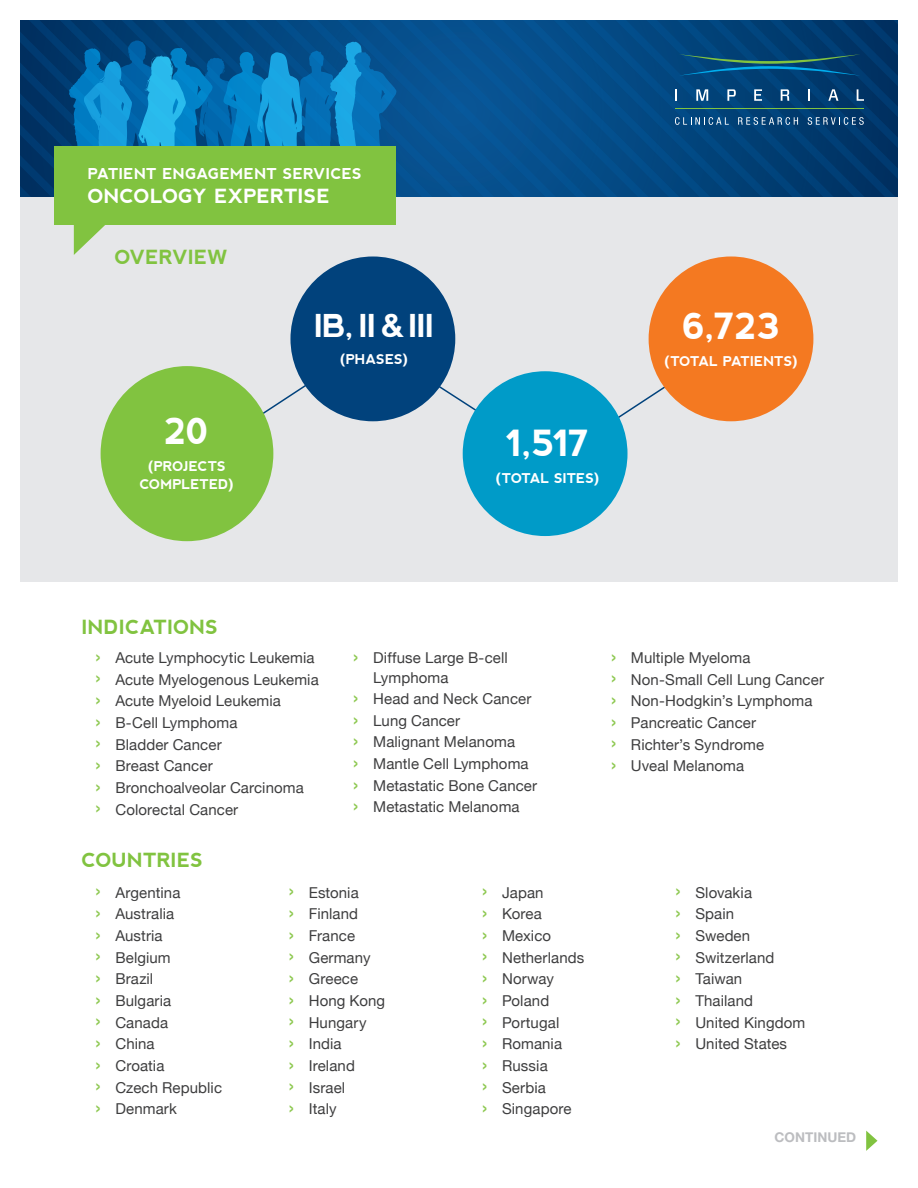
<style>
.page{position:relative;width:918px;height:1188px;background:#fff}
.page>*{position:absolute;margin:0;border:0;box-sizing:border-box;transform-origin:0 0}
.t1{font:700 36px "nevis";letter-spacing:-.04em;color:#fff}
.t2{font:700 31.5px "nevis";letter-spacing:-.03em;color:#fff}
.Headline{font:700 19.5px "nevis";letter-spacing:.005em;color:#81c340}
.t3{font:700 19.5px "nevis";letter-spacing:.005em;color:#fff}
.t4{font:15px/19.5px "Helvetica Neue";letter-spacing:.005em;color:#3e3e3f}
.t5{font:700 15px "nevis";letter-spacing:.015em;color:#fff}
.t6{font:700 13.5px/18px "nevis";letter-spacing:-.005em;color:#fff;text-align:center}
.t7{font:700 13.5px "Helvetica Neue LT Pro";color:#bcbdc0}
.s1{font-size:22.5px;color:#8dc850}
</style>
<div class="page">
<svg style="left:515px;top:20px;width:138px;height:177px;background:#044d8a"></svg>
<div style="left:396px;top:20px;width:119px;height:177px;background:#075392"></div>
<svg style="left:20px;top:20px;width:376px;height:177px;background:#0765a1"></svg>
<svg style="left:866px;top:1131px;width:11px;height:20px"></svg>
<svg style="left:653px;top:20px;width:245px;height:177px;background:#054376"></svg>
<div style="left:20px;top:197px;width:878px;height:385px;background:#e6e7e9"></div>
<svg style="left:196px;top:337px;width:541px;height:128px"></svg>
<div style="left:101px;top:366px;width:172px;height:175px;background:#81c340;border-radius:50%"></div>
<div style="left:463px;top:371px;width:165px;height:165px;background:#009bc8;border-radius:50%"></div>
<div style="left:290px;top:256px;width:165px;height:165px;background:#01427c;border-radius:50%"></div>
<div style="left:649px;top:256px;width:164px;height:165px;background:#f47921;border-radius:50%"></div>
<svg style="left:74px;top:225px;width:31px;height:30px"></svg>
<div style="left:54px;top:146px;width:342px;height:79px;background:#81c340"></div>
<p class="t5" style="left:88px;top:165px;width:276px">PATIENT ENGAGEMENT SERVICES</p>
<h3 class="t3" style="left:88px;top:185px;width:244px">ONCOLOGY EXPERTISE</h3>
<p class="Headline" style="left:115px;top:246px;width:115px">OVERVIEW</p>
<p class="t1" style="left:164px;top:411px;width:47px">20</p>
<p class="t6" style="left:140px;top:457px;width:96px">(PROJECTS<br>COMPLETED)</p>
<p class="t2" style="left:314px;top:307px;width:122px">IB, II &amp; III</p>
<p class="t6" style="left:340px;top:350px;width:70px">(PHASES)</p>
<p class="t1" style="left:505px;top:423px;width:86px">1,517</p>
<p class="t6" style="left:496px;top:469px;width:105px">(TOTAL SITES)</p>
<p class="t1" style="left:682px;top:306px;width:100px">6,723</p>
<p class="t6" style="left:664px;top:352px;width:135px">(TOTAL PATIENTS)</p>
<p class="Headline" style="left:82px;top:615px;width:138px">INDICATIONS</p>
<p class="t4" style="left:95px;top:648px;width:221px"><span class="s1">›</span> Acute Lymphocytic Leukemia</p>
<p class="t4" style="left:95px;top:669px;width:225px"><span class="s1">›</span> Acute Myelogenous Leukemia</p>
<p class="t4" style="left:95px;top:691px;width:187px"><span class="s1">›</span> Acute Myeloid Leukemia</p>
<p class="t4" style="left:95px;top:713px;width:144px"><span class="s1">›</span> B-Cell Lymphoma</p>
<p class="t4" style="left:95px;top:734px;width:128px"><span class="s1">›</span> Bladder Cancer</p>
<p class="t4" style="left:95px;top:756px;width:119px"><span class="s1">›</span> Breast Cancer</p>
<p class="t4" style="left:95px;top:778px;width:210px"><span class="s1">›</span> Bronchoalveolar Carcinoma</p>
<p class="t4" style="left:95px;top:799px;width:145px"><span class="s1">›</span> Colorectal Cancer</p>
<p class="t4" style="left:373px;top:648px;width:136px;text-indent:-20px"><span class="s1">›</span> Diffuse Large B-cell<br>Lymphoma</p>
<p class="t4" style="left:353px;top:689px;width:180px"><span class="s1">›</span> Head and Neck Cancer</p>
<p class="t4" style="left:353px;top:711px;width:109px"><span class="s1">›</span> Lung Cancer</p>
<p class="t4" style="left:353px;top:732px;width:164px"><span class="s1">›</span> Malignant Melanoma</p>
<p class="t4" style="left:353px;top:754px;width:177px"><span class="s1">›</span> Mantle Cell Lymphoma</p>
<p class="t4" style="left:353px;top:776px;width:186px"><span class="s1">›</span> Metastatic Bone Cancer</p>
<p class="t4" style="left:353px;top:797px;width:168px"><span class="s1">›</span> Metastatic Melanoma</p>
<p class="Headline" style="left:82px;top:849px;width:123px">COUNTRIES</p>
<p class="t4" style="left:95px;top:882px;width:87px"><span class="s1">›</span> Argentina</p>
<p class="t4" style="left:95px;top:904px;width:81px"><span class="s1">›</span> Australia</p>
<p class="t4" style="left:95px;top:926px;width:69px"><span class="s1">›</span> Austria</p>
<p class="t4" style="left:95px;top:947px;width:77px"><span class="s1">›</span> Belgium</p>
<p class="t4" style="left:95px;top:969px;width:60px"><span class="s1">›</span> Brazil</p>
<p class="t4" style="left:95px;top:991px;width:78px"><span class="s1">›</span> Bulgaria</p>
<p class="t4" style="left:95px;top:1012px;width:74px"><span class="s1">›</span> Canada</p>
<p class="t4" style="left:95px;top:1034px;width:61px"><span class="s1">›</span> China</p>
<p class="t4" style="left:95px;top:1056px;width:71px"><span class="s1">›</span> Croatia</p>
<p class="t4" style="left:95px;top:1077px;width:128px"><span class="s1">›</span> Czech Republic</p>
<p class="t4" style="left:95px;top:1099px;width:83px"><span class="s1">›</span> Denmark</p>
<p class="t4" style="left:289px;top:882px;width:72px"><span class="s1">›</span> Estonia</p>
<p class="t4" style="left:289px;top:904px;width:71px"><span class="s1">›</span> Finland</p>
<p class="t4" style="left:289px;top:926px;width:68px"><span class="s1">›</span> France</p>
<p class="t4" style="left:289px;top:947px;width:84px"><span class="s1">›</span> Germany</p>
<p class="t4" style="left:289px;top:969px;width:71px"><span class="s1">›</span> Greece</p>
<p class="t4" style="left:289px;top:991px;width:98px"><span class="s1">›</span> Hong Kong</p>
<p class="t4" style="left:289px;top:1012px;width:80px"><span class="s1">›</span> Hungary</p>
<p class="t4" style="left:289px;top:1034px;width:55px"><span class="s1">›</span> India</p>
<p class="t4" style="left:289px;top:1056px;width:68px"><span class="s1">›</span> Ireland</p>
<p class="t4" style="left:289px;top:1077px;width:58px"><span class="s1">›</span> Israel</p>
<p class="t4" style="left:289px;top:1099px;width:50px"><span class="s1">›</span> Italy</p>
<p class="t4" style="left:482px;top:882px;width:63px"><span class="s1">›</span> Japan</p>
<p class="t4" style="left:482px;top:904px;width:62px"><span class="s1">›</span> Korea</p>
<p class="t4" style="left:482px;top:926px;width:71px"><span class="s1">›</span> Mexico</p>
<p class="t4" style="left:482px;top:947px;width:104px"><span class="s1">›</span> Netherlands</p>
<p class="t4" style="left:482px;top:969px;width:74px"><span class="s1">›</span> Norway</p>
<p class="t4" style="left:482px;top:991px;width:69px"><span class="s1">›</span> Poland</p>
<p class="t4" style="left:482px;top:1012px;width:79px"><span class="s1">›</span> Portugal</p>
<p class="t4" style="left:482px;top:1034px;width:82px"><span class="s1">›</span> Romania</p>
<p class="t4" style="left:482px;top:1056px;width:67px"><span class="s1">›</span> Russia</p>
<p class="t4" style="left:482px;top:1077px;width:65px"><span class="s1">›</span> Serbia</p>
<p class="t4" style="left:482px;top:1099px;width:91px"><span class="s1">›</span> Singapore</p>
<p class="t4" style="left:611px;top:648px;width:141px"><span class="s1">›</span> Multiple Myeloma</p>
<p class="t4" style="left:611px;top:669px;width:215px"><span class="s1">›</span> Non-Small Cell Lung Cancer</p>
<p class="t4" style="left:611px;top:691px;width:203px"><span class="s1">›</span> Non-Hodgkin’s Lymphoma</p>
<p class="t4" style="left:611px;top:713px;width:147px"><span class="s1">›</span> Pancreatic Cancer</p>
<p class="t4" style="left:611px;top:734px;width:155px"><span class="s1">›</span> Richter’s Syndrome</p>
<p class="t4" style="left:611px;top:756px;width:135px"><span class="s1">›</span> Uveal Melanoma</p>
<p class="t4" style="left:675px;top:882px;width:78px"><span class="s1">›</span> Slovakia</p>
<p class="t4" style="left:675px;top:904px;width:61px"><span class="s1">›</span> Spain</p>
<p class="t4" style="left:675px;top:926px;width:77px"><span class="s1">›</span> Sweden</p>
<p class="t4" style="left:675px;top:947px;width:101px"><span class="s1">›</span> Switzerland</p>
<p class="t4" style="left:675px;top:969px;width:69px"><span class="s1">›</span> Taiwan</p>
<p class="t4" style="left:675px;top:991px;width:80px"><span class="s1">›</span> Thailand</p>
<p class="t4" style="left:675px;top:1012px;width:132px"><span class="s1">›</span> United Kingdom</p>
<p class="t4" style="left:675px;top:1034px;width:113px"><span class="s1">›</span> United States</p>
<p class="t7" style="left:775px;top:1129px;width:83px">CONTINUED</p>
</div>
